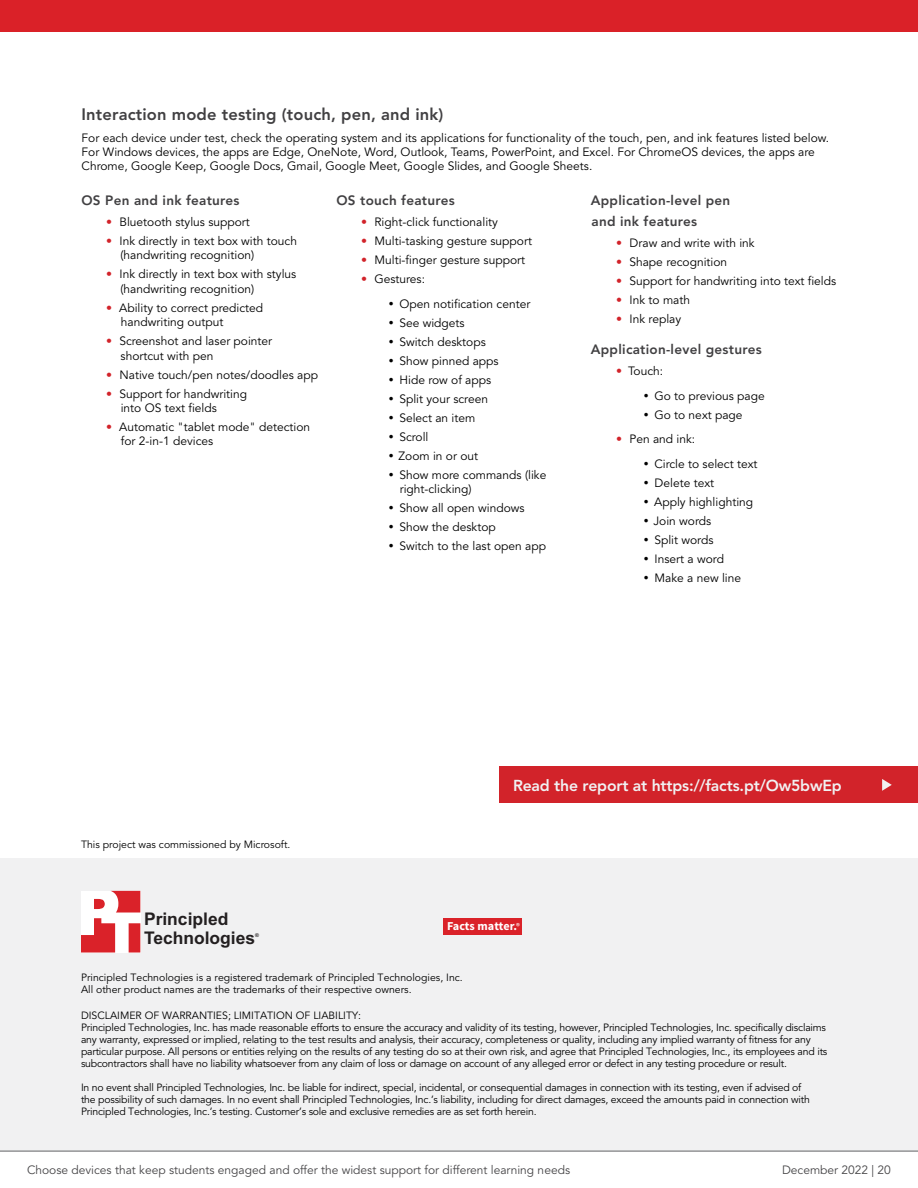
<style>
.page{position:relative;width:918px;height:1188px;background:#fff}
.page>*{position:absolute;margin:0;border:0;box-sizing:border-box;transform-origin:0 0}
.t1{font:700 17.4px/18.6px "Arial";color:#231f20}
.t2{font:800 16.5px "Avenir LT Pro";letter-spacing:.01em;color:#414042}
.t3{font:800 15.75px "Avenir LT Pro";letter-spacing:-.01em;color:#f1f1f2}
.t4{font:800 13.5px/21px "Avenir LT Pro";letter-spacing:.02em;color:#414042}
.t5{font:700 12.15px "Source Sans Pro";color:#fff}
.t6{font:12px/19px "Avenir LT Pro";color:#000}
.t7{font:12px "Avenir LT Pro";color:#464547}
.t8{font:10.5px/12px "Avenir LT Pro";letter-spacing:-.02em;color:#000}
.t9{font:10.5px/12.6px "Avenir LT Pro";color:#000}
.t10{font:700 5.25px "Arial";color:#231f20}
.s1{color:#d2232a}
.s2{font-weight:600;font-size:8.55px}
</style>
<div class="page">
<div style="left:0;top:858px;width:918px;height:293px;background:#f1f1f2"></div>
<svg style="left:81px;top:891px;width:59px;height:62px"></svg>
<div style="left:444px;top:918px;width:78px;height:17px;background:#da2229"></div>
<div style="left:500px;top:766px;width:418px;height:37px;background:#d2232a"></div>
<svg style="left:882px;top:779px;width:10px;height:12px"></svg>
<hr style="left:0;top:1151px;width:918px;height:1px;background:#616264">
<div style="left:0;top:0;width:918px;height:32px;background:#da2128"></div>
<h2 class="t2" style="left:82px;top:105px;width:363px">Interaction mode testing (touch, pen, and ink)</h2>
<p class="t6" style="left:82px;top:131px;width:749px;line-height:14.4px">For each device under test, check the operating system and its applications for functionality of the touch, pen, and ink features listed below.<br>For Windows devices, the apps are Edge, OneNote, Word, Outlook, Teams, PowerPoint, and Excel. For ChromeOS devices, the apps are<br>Chrome, Google Keep, Google Docs, Gmail, Google Meet, Google Slides, and Google Sheets.</p>
<p class="t4" style="left:81px;top:190px;width:160px">OS Pen and ink features</p>
<p class="t6" style="left:106px;top:213px;width:145px"><span class="s1">•</span> Bluetooth stylus support</p>
<p class="t6" style="left:121px;top:234px;width:178px;line-height:14.4px;text-indent:-15px"><span class="s1">•</span> Ink directly in text box with touch (handwriting recognition)</p>
<p class="t6" style="left:121px;top:267px;width:177px;line-height:14.4px;text-indent:-15px"><span class="s1">•</span> Ink directly in text box with stylus (handwriting recognition)</p>
<p class="t6" style="left:121px;top:301px;width:144px;line-height:14.4px;text-indent:-15px"><span class="s1">•</span> Ability to correct predicted handwriting output</p>
<p class="t6" style="left:121px;top:334px;width:153px;line-height:14.4px;text-indent:-15px"><span class="s1">•</span> Screenshot and laser pointer shortcut with pen</p>
<p class="t6" style="left:106px;top:365px;width:214px"><span class="s1">•</span> Native touch/pen notes/doodles app</p>
<p class="t6" style="left:121px;top:387px;width:128px;line-height:14.4px;text-indent:-15px"><span class="s1">•</span> Support for handwriting into OS text fields</p>
<p class="t6" style="left:121px;top:420px;width:191px;line-height:14.4px;text-indent:-15px"><span class="s1">•</span> Automatic "tablet mode" detection for 2-in-1 devices</p>
<p class="t4" style="left:336px;top:190px;width:120px">OS touch features</p>
<p class="t6" style="left:361px;top:213px;width:139px"><span class="s1">•</span> Right-click functionality</p>
<p class="t6" style="left:361px;top:232px;width:172px"><span class="s1">•</span> Multi-tasking gesture support</p>
<p class="t6" style="left:361px;top:251px;width:166px"><span class="s1">•</span> Multi-finger gesture support</p>
<p class="t6" style="left:399px;top:267px;width:132px;line-height:24.6px;text-indent:-38px"><span class="s1">•</span> Gestures:<br>Open notification center</p>
<p class="t6" style="left:399px;top:313px;width:149px">See widgets<br>Switch desktops<br>Show pinned apps<br>Hide row of apps<br>Split your screen<br>Select an item<br>Scroll<br>Zoom in or out<br>Show more commands (like</p>
<p class="t6" style="left:399px;top:480px;width:148px">right-clicking)<br>Show all open windows<br>Show the desktop<br>Switch to the last open app</p>
<p class="t4" style="left:591px;top:190px;width:141px">Application-level pen and ink features</p>
<p class="t6" style="left:616px;top:234px;width:140px"><span class="s1">•</span> Draw and write with ink</p>
<p class="t6" style="left:616px;top:253px;width:113px"><span class="s1">•</span> Shape recognition</p>
<p class="t6" style="left:616px;top:272px;width:222px"><span class="s1">•</span> Support for handwriting into text fields</p>
<p class="t6" style="left:616px;top:291px;width:76px"><span class="s1">•</span> Ink to math</p>
<p class="t6" style="left:616px;top:310px;width:67px"><span class="s1">•</span> Ink replay</p>
<p class="t4" style="left:591px;top:339px;width:172px">Application-level gestures</p>
<p class="t6" style="left:654px;top:359px;width:112px;line-height:24.6px;text-indent:-38px"><span class="s1">•</span> Touch:<br>Go to previous page</p>
<p class="t6" style="left:654px;top:405px;width:90px">Go to next page</p>
<p class="t6" style="left:654px;top:427px;width:105px;line-height:24.6px;text-indent:-38px"><span class="s1">•</span> Pen and ink:<br>Circle to select text</p>
<p class="t6" style="left:654px;top:473px;width:101px">Delete text<br>Apply highlighting<br>Join words<br>Split words<br>Insert a word<br>Make a new line</p>
<p class="t9" style="left:81px;top:838px;width:211px">This project was commissioned by Microsoft.</p>
<h1 class="t1" style="left:144px;top:911px;width:113px">Principled<br>Technologies</h1>
<p class="t10" style="left:255px;top:932px;width:5px">®</p>
<h3 class="t3" style="left:513px;top:776px;width:330px">Read the report at https://facts.pt/Ow5bwEp</h3>
<p class="t5" style="left:447px;top:918px;width:74px">Facts matter.<span class="s2">®</span></p>
<p class="t9" style="left:81px;top:971px;width:383px">Principled Technologies is a registered trademark of Principled Technologies, Inc.<br>All other product names are the trademarks of their respective owners.</p>
<p class="t8" style="left:81px;top:1009px;width:748px">DISCLAIMER OF WARRANTIES; LIMITATION OF LIABILITY:<br>Principled Technologies, Inc. has made reasonable efforts to ensure the accuracy and validity of its testing, however, Principled Technologies, Inc. specifically disclaims any warranty, expressed or implied, relating to the test results and analysis, their accuracy, completeness or quality, including any implied warranty of fitness for any particular purpose. All persons or entities relying on the results of any testing do so at their own risk, and agree that Principled Technologies, Inc., its employees and its subcontractors shall have no liability whatsoever from any claim of loss or damage on account of any alleged error or defect in any testing procedure or result.</p>
<p class="t8" style="left:81px;top:1081px;width:730px">In no event shall Principled Technologies, Inc. be liable for indirect, special, incidental, or consequential damages in connection with its testing, even if advised of the possibility of such damages. In no event shall Principled Technologies, Inc.’s liability, including for direct damages, exceed the amounts paid in connection with<br>Principled Technologies, Inc.’s testing. Customer’s sole and exclusive remedies are as set forth herein.</p>
<p class="t7" style="left:27px;top:1163px;width:545px">Choose devices that keep students engaged and offer the widest support for different learning needs</p>
<p class="t7" style="left:782px;top:1163px;width:110px">December 2022 | 20</p>
</div>
